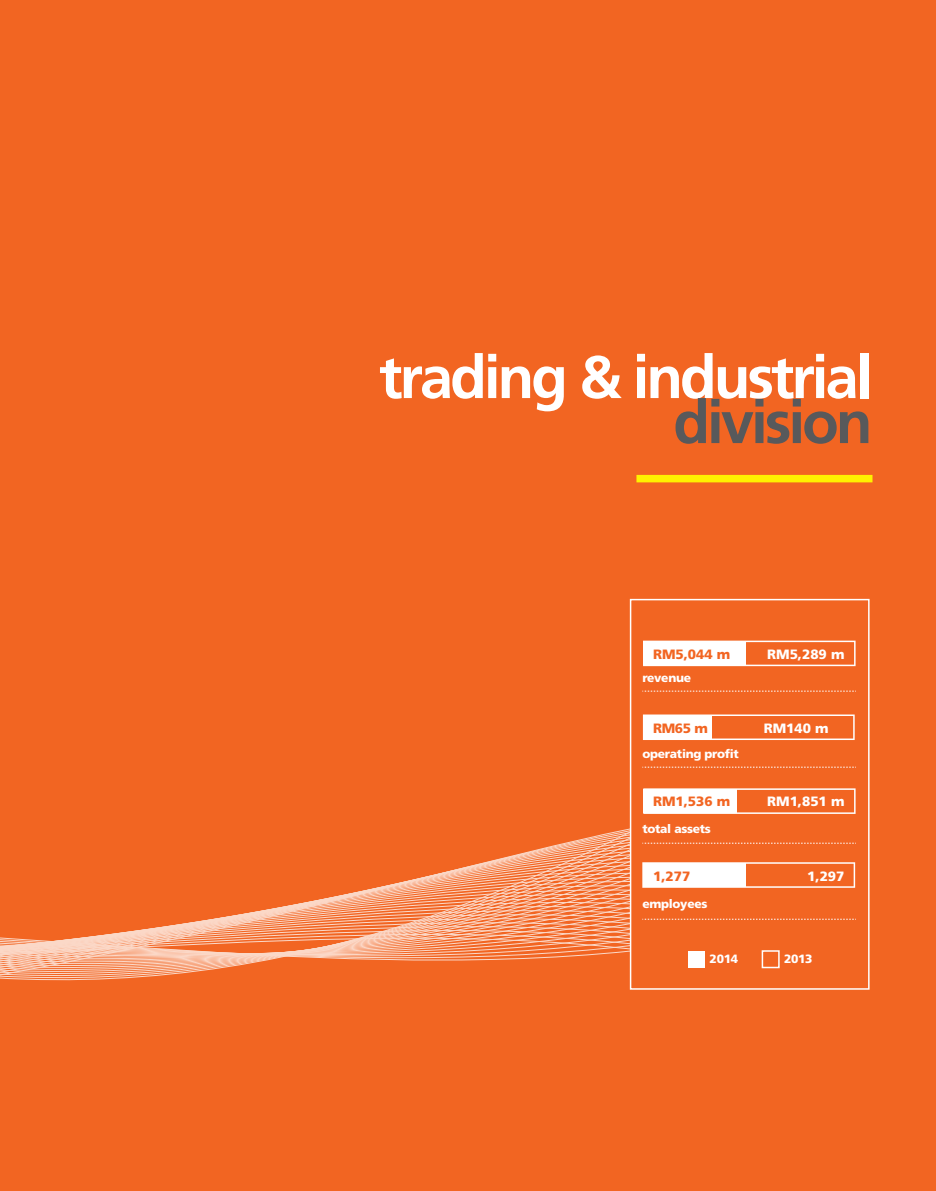
<style>
.page{position:relative;width:936px;height:1191px;background:#fff}
.page>*{position:absolute;margin:0;border:0;box-sizing:border-box;transform-origin:0 0}
.t1{font:700 60px "Frutiger";letter-spacing:-.05em;color:#fff}
.t2{font:700 60px "Frutiger";letter-spacing:-.05em;color:#58595b}
.t3{font:900 13.5px "Frutiger";color:#fff}
.t4{font:900 13.5px "Frutiger";color:#f26522}
.t5{font:900 12px "Frutiger";letter-spacing:-.025em;color:#fff}
</style>
<div class="page">
<div style="left:0;top:0;width:935px;height:1191px;background:#f26522"></div>
<div style="left:636px;top:475px;width:236px;height:7px;background:#fff200"></div>
<div style="left:629px;top:599px;width:240px;height:390px;border:2px solid #fff"></div>
<svg style="left:642px;top:691px;width:214px;height:1px"></svg>
<svg style="left:642px;top:767px;width:214px;height:1px"></svg>
<svg style="left:642px;top:843px;width:214px;height:1px"></svg>
<svg style="left:642px;top:919px;width:214px;height:1px"></svg>
<div style="left:761px;top:950px;width:18px;height:18px;border:2px solid #fff"></div>
<div style="left:688px;top:951px;width:16px;height:16px;background:#fff"></div>
<svg style="left:643px;top:640px;width:212px;height:26px"></svg>
<svg style="left:643px;top:714px;width:211px;height:26px"></svg>
<svg style="left:643px;top:788px;width:212px;height:26px"></svg>
<svg style="left:642px;top:862px;width:213px;height:25px"></svg>
<svg style="left:0;top:717px;width:630px;height:273px"></svg>
<div style="left:643px;top:641px;width:102px;height:24px;background:#fff"></div>
<div style="left:643px;top:715px;width:68px;height:24px;background:#fff"></div>
<div style="left:643px;top:789px;width:94px;height:23px;background:#fff"></div>
<div style="left:643px;top:863px;width:102px;height:24px;background:#fff"></div>
<h1 class="t1" style="left:379px;top:342px;width:495px">trading &amp; industrial</h1>
<h1 class="t2" style="left:673px;top:387px;width:201px">division</h1>
<p class="t4" style="left:653px;top:646px;width:79px">RM5,044 m</p>
<p class="t5" style="left:642px;top:671px;width:50px">revenue</p>
<p class="t4" style="left:653px;top:720px;width:56px">RM65 m</p>
<p class="t5" style="left:642px;top:746px;width:98px">operating profit</p>
<p class="t4" style="left:653px;top:793px;width:79px">RM1,536 m</p>
<p class="t5" style="left:642px;top:821px;width:70px">total assets</p>
<p class="t4" style="left:653px;top:868px;width:39px">1,277</p>
<p class="t5" style="left:642px;top:896px;width:66px">employees</p>
<p class="t3" style="left:767px;top:646px;width:79px">RM5,289 m</p>
<p class="t3" style="left:763px;top:720px;width:66px">RM140 m</p>
<p class="t3" style="left:767px;top:793px;width:79px">RM1,851 m</p>
<p class="t3" style="left:807px;top:868px;width:39px">1,297</p>
<p class="t5" style="left:709px;top:951px;width:30px">2014</p>
<p class="t5" style="left:784px;top:951px;width:30px">2013</p>
</div>
